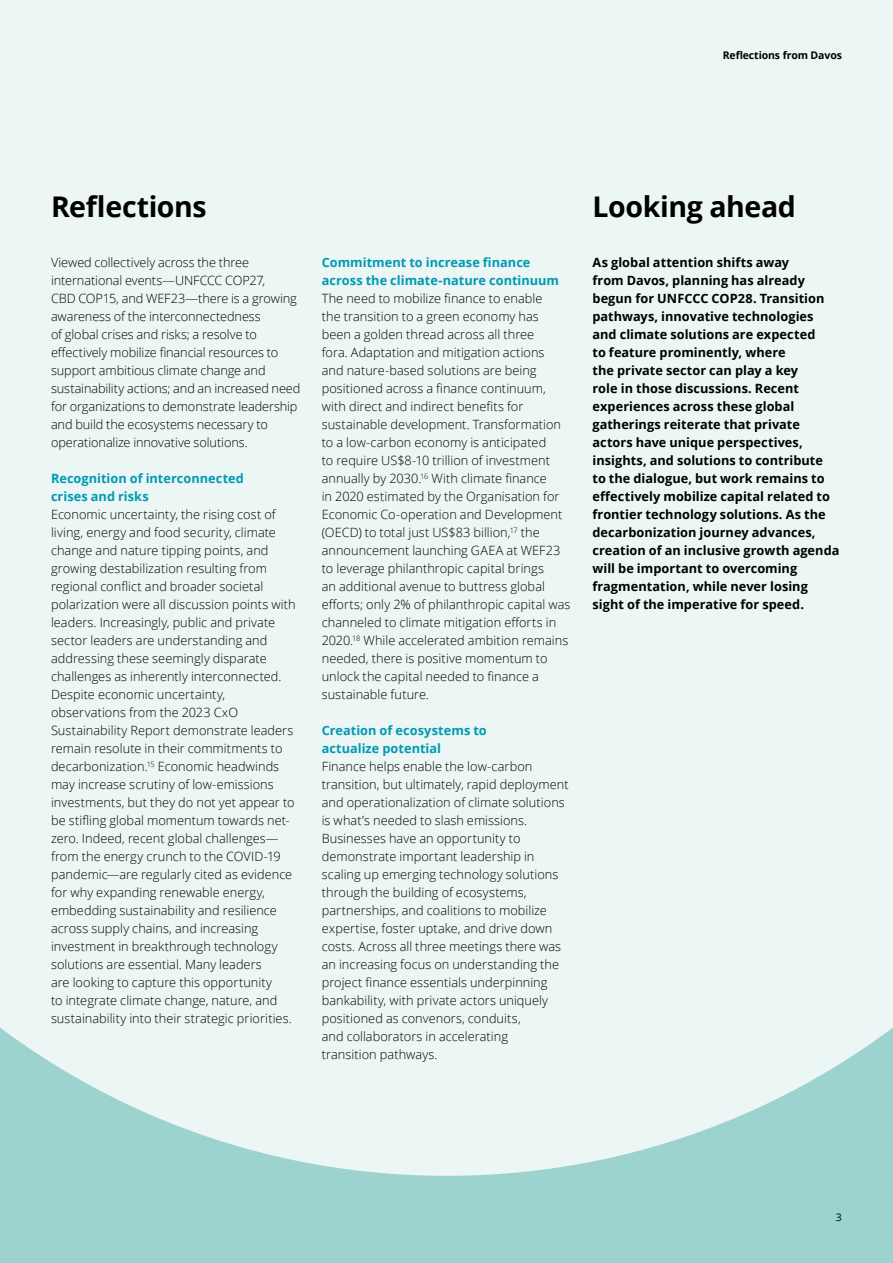
<style>
.page{position:relative;width:893px;height:1263px;background:#9dd3cf}
.page>*{position:absolute;margin:0;border:0;box-sizing:border-box;transform-origin:0 0}
.t1{font:700 28.5px "Open Sans";letter-spacing:-.015em;color:#000}
.t2{font:300 12.75px/18px "Open Sans";color:#000}
.t3{font:700 12.75px/18px "Open Sans";color:#000}
.t4{font:700 12.75px/18px "Open Sans";color:#0099b3}
.t5{font:700 10.5px "Open Sans";letter-spacing:-.01em;color:#000}
.t6{font:10.5px "Open Sans";color:#000}
</style>
<div class="page">
<div style="left:0;top:0;width:893px;height:1176px;background:#ebf6f5"></div>
<p class="t5" style="left:723px;top:48px;width:121px">Reflections from Davos</p>
<h1 class="t1" style="left:51px;top:186px;width:157px">Reflections</h1>
<p class="t2" style="left:51px;top:253px;width:251px">Viewed collectively across the three international events—UNFCCC COP27,<br>CBD COP15, and WEF23—there is a growing awareness of the interconnectedness<br>of global crises and risks; a resolve to effectively mobilize financial resources to support ambitious climate change and sustainability actions; and an increased need for organizations to demonstrate leadership and build the ecosystems necessary to operationalize innovative solutions.</p>
<p class="t4" style="left:51px;top:469px;width:194px">Recognition of interconnected crises and risks</p>
<p class="t2" style="left:51px;top:505px;width:246px">Economic uncertainty, the rising cost of living, energy and food security, climate change and nature tipping points, and growing destabilization resulting from regional conflict and broader societal polarization were all discussion points with leaders. Increasingly, public and private sector leaders are understanding and addressing these seemingly disparate challenges as inherently interconnected.<br>Despite economic uncertainty, observations from the 2023 CxO Sustainability Report demonstrate leaders remain resolute in their commitments to decarbonization.<sup>15</sup> Economic headwinds may increase scrutiny of low-emissions investments, but they do not yet appear to be stifling global momentum towards net&shy;zero. Indeed, recent global challenges— from the energy crunch to the COVID-19 pandemic—are regularly cited as evidence for why expanding renewable energy, embedding sustainability and resilience across supply chains, and increasing investment in breakthrough technology solutions are essential. Many leaders<br>are looking to capture this opportunity<br>to integrate climate change, nature, and sustainability into their strategic priorities.</p>
<p class="t4" style="left:322px;top:253px;width:239px">Commitment to increase finance across the climate-nature continuum</p>
<p class="t2" style="left:322px;top:289px;width:250px">The need to mobilize finance to enable<br>the transition to a green economy has been a golden thread across all three<br>fora. Adaptation and mitigation actions<br>and nature-based solutions are being positioned across a finance continuum, with direct and indirect benefits for sustainable development. Transformation to a low-carbon economy is anticipated<br>to require US$8-10 trillion of investment annually by 2030.<sup>16</sup> With climate finance<br>in 2020 estimated by the Organisation for Economic Co-operation and Development (OECD) to total just US$83 billion,<sup>17</sup> the announcement launching GAEA at WEF23 to leverage philanthropic capital brings<br>an additional avenue to buttress global efforts; only 2% of philanthropic capital was channeled to climate mitigation efforts in 2020.<sup>18</sup> While accelerated ambition remains needed, there is positive momentum to unlock the capital needed to finance a sustainable future.</p>
<p class="t4" style="left:322px;top:721px;width:167px">Creation of ecosystems to actualize potential</p>
<p class="t2" style="left:322px;top:757px;width:249px">Finance helps enable the low-carbon transition, but ultimately, rapid deployment and operationalization of climate solutions is what’s needed to slash emissions.<br>Businesses have an opportunity to demonstrate important leadership in scaling up emerging technology solutions through the building of ecosystems, partnerships, and coalitions to mobilize expertise, foster uptake, and drive down costs. Across all three meetings there was an increasing focus on understanding the project finance essentials underpinning bankability, with private actors uniquely positioned as convenors, conduits,<br>and collaborators in accelerating<br>transition pathways.</p>
<h1 class="t1" style="left:592px;top:186px;width:205px">Looking ahead</h1>
<p class="t3" style="left:592px;top:253px;width:248px">As global attention shifts away<br>from Davos, planning has already begun for UNFCCC COP28. Transition pathways, innovative technologies and climate solutions are expected<br>to feature prominently, where<br>the private sector can play a key<br>role in those discussions. Recent experiences across these global gatherings reiterate that private actors have unique perspectives, insights, and solutions to contribute to the dialogue, but work remains to effectively mobilize capital related to frontier technology solutions. As the decarbonization journey advances, creation of an inclusive growth agenda will be important to overcoming fragmentation, while never losing sight of the imperative for speed.</p>
<p class="t6" style="left:836px;top:1210px;width:8px">3</p>
</div>
